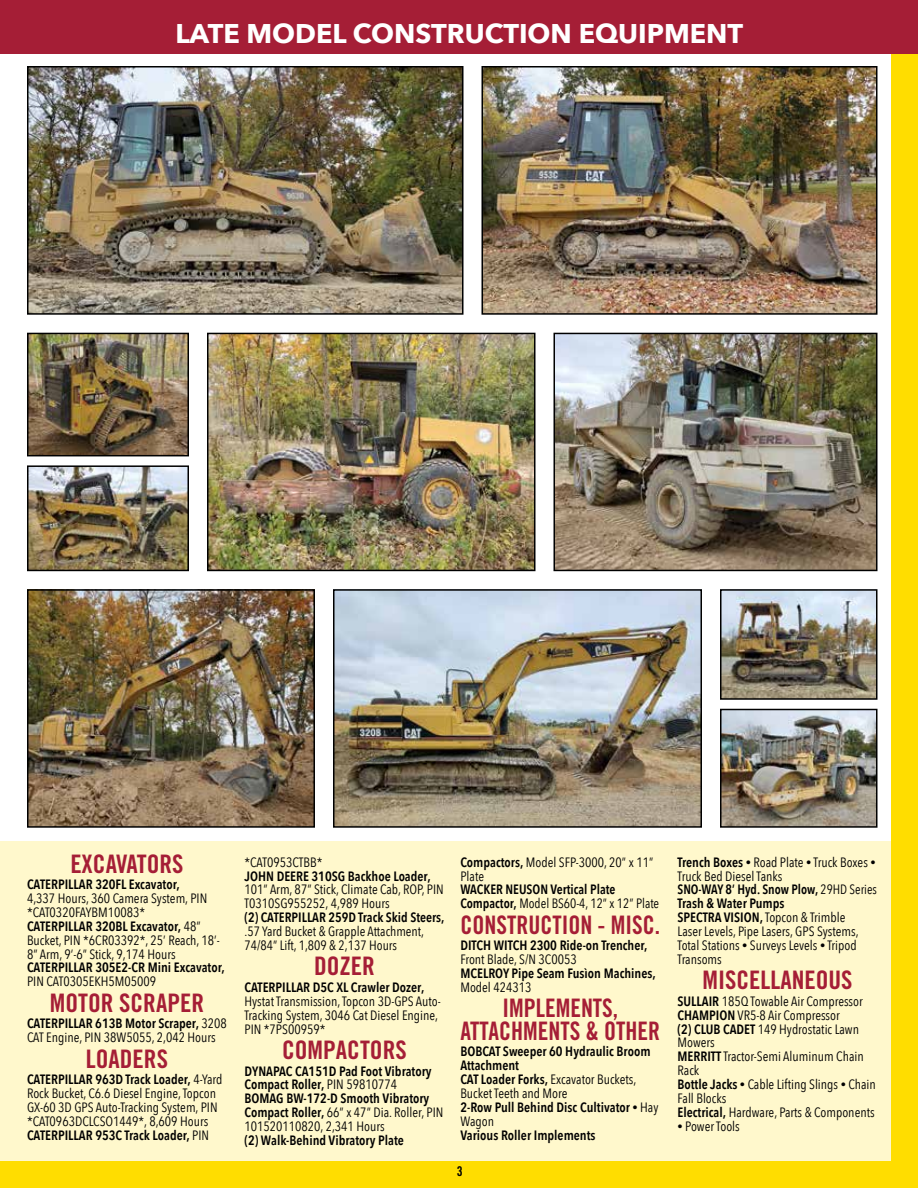
<style>
.page{position:relative;width:918px;height:1188px;background:#fff}
.page>*{position:absolute;margin:0;border:0;box-sizing:border-box;transform-origin:0 0}
.t1{font:700 27px "Avenir Next";color:#fff}
.t2{font:25.5px "Trade Gothic Bold Cond Twenty";color:#a51e36}
.t3{font:25.5px/22.5px "Trade Gothic Bold Cond Twenty";color:#a51e36;text-align:center;scale:.94 1}
.t4{font:13.5px/14px "Avenir Next Condensed";color:#000}
.t5{font:600 13.5px/14px "Avenir Next Condensed";color:#000}
.t6{font:13.5px "Trade Gothic Bold Cond Twenty";color:#000}
.s1{font-weight:600}
.s2{font-weight:400}
.s3{font-weight:400;font-size:10.5px}
.s4{font-size:10.5px}
</style>
<div class="page">
<div style="left:0;top:841px;width:897px;height:333px;background:#fff8cc"></div>
<div style="left:891px;top:0;width:27px;height:1188px;background:#fd0"></div>
<div style="left:0;top:1161px;width:918px;height:27px;background:#fd0"></div>
<img style="left:30px;top:592px;width:282px;height:233px">
<div style="left:27px;top:589px;width:288px;height:239px;border:2px solid #000"></div>
<img style="left:30px;top:468px;width:156px;height:100px">
<div style="left:27px;top:465px;width:162px;height:106px;border:2px solid #000"></div>
<img style="left:30px;top:336px;width:156px;height:117px">
<div style="left:27px;top:333px;width:162px;height:123px;border:2px solid #000"></div>
<img style="left:723px;top:712px;width:152px;height:113px">
<div style="left:720px;top:709px;width:158px;height:119px;border:2px solid #000"></div>
<img style="left:723px;top:592px;width:152px;height:105px">
<div style="left:720px;top:589px;width:158px;height:111px;border:2px solid #000"></div>
<img style="left:557px;top:336px;width:318px;height:232px">
<div style="left:554px;top:333px;width:324px;height:238px;border:2px solid #000"></div>
<img style="left:210px;top:336px;width:323px;height:232px">
<div style="left:207px;top:333px;width:329px;height:238px;border:2px solid #000"></div>
<img style="left:30px;top:69px;width:431px;height:243px">
<div style="left:27px;top:66px;width:437px;height:249px;border:2px solid #000"></div>
<img style="left:485px;top:69px;width:390px;height:243px">
<div style="left:482px;top:66px;width:396px;height:249px;border:2px solid #000"></div>
<img style="left:336px;top:592px;width:363px;height:233px">
<div style="left:333px;top:589px;width:369px;height:239px;border:2px solid #000"></div>
<div style="left:0;top:0;width:918px;height:54px;background:#a51e36"></div>
<h1 class="t1" style="left:175px;top:10px;width:569px">LATE MODEL CONSTRUCTION EQUIPMENT</h1>
<h2 class="t2" style="left:70px;top:848px;width:115px">EXCAVATORS</h2>
<p class="t5" style="left:27px;top:877px;width:154px">CATERPILLAR 320FL Excavator,</p>
<p class="t4" style="left:27px;top:891px;width:194px">4,337 Hours, 360 Camera System, PIN *CAT0320FAYBM10083*<br><span class="s1">CATERPILLAR 320BL Excavator,</span> 48”<br>Bucket, PIN *6CR03392*, 25’ Reach, 18’-<br>8” Arm, 9’-6” Stick, 9,174 Hours</p>
<p class="t5" style="left:27px;top:960px;width:199px">CATERPILLAR 305E2-CR Mini Excavator,</p>
<p class="t4" style="left:27px;top:974px;width:131px">PIN CAT0305EKH5M05009</p>
<h2 class="t2" style="left:50px;top:987px;width:156px">MOTOR SCRAPER</h2>
<p class="t4" style="left:27px;top:1016px;width:201px"><span class="s1">CATERPILLAR 613B Motor Scraper,</span> 3208<br>CAT Engine, PIN 38W5055, 2,042 Hours</p>
<h2 class="t2" style="left:86px;top:1043px;width:84px">LOADERS</h2>
<p class="t4" style="left:27px;top:1072px;width:197px"><span class="s1">CATERPILLAR 963D Track Loader,</span> 4-Yard Rock Bucket, C6.6 Diesel Engine, Topcon GX-60 3D GPS Auto-Tracking System, PIN *CAT0963DCLCSO1449*, 8,609 Hours <span class="s1">CATERPILLAR 953C Track Loader,</span> PIN</p>
<p class="t4" style="left:245px;top:854px;width:79px">*CAT0953CTBB*</p>
<p class="t5" style="left:245px;top:869px;width:188px">JOHN DEERE 310SG Backhoe Loader,</p>
<p class="t4" style="left:245px;top:882px;width:201px">101” Arm, 87” Stick, Climate Cab, ROP, PIN<br>T0310SG955252, 4,989 Hours</p>
<p class="t5" style="left:245px;top:910px;width:201px">(2) CATERPILLAR 259D Track Skid Steers,</p>
<p class="t4" style="left:245px;top:924px;width:181px">.57 Yard Bucket &amp; Grapple Attachment,<br>74/84” Lift, 1,809 &amp; 2,137 Hours</p>
<h2 class="t2" style="left:314px;top:951px;width:62px">DOZER</h2>
<p class="t5" style="left:245px;top:980px;width:181px">CATERPILLAR D5C XL Crawler Dozer,</p>
<p class="t4" style="left:245px;top:993px;width:198px">Hystat Transmission, Topcon 3D-GPS Auto-<br>Tracking System, 3046 Cat Diesel Engine,<br>PIN *7PS00959*</p>
<h2 class="t2" style="left:282px;top:1034px;width:126px">COMPACTORS</h2>
<p class="t5" style="left:245px;top:1064px;width:200px">DYNAPAC CA151D Pad Foot Vibratory Compact Roller, <span class="s2">PIN 59810774<br></span>BOMAG BW-172-D Smooth Vibratory Compact Roller, <span class="s2">66” x 47” Dia. Roller, PIN 101520110820, 2,341 Hours</span></p>
<p class="t5" style="left:245px;top:1133px;width:161px">(2) Walk-Behind Vibratory Plate</p>
<p class="t4" style="left:460px;top:854px;width:194px"><span class="s1">Compactors,</span> Model SFP-3000, 20” x 11”<br>Plate</p>
<p class="t5" style="left:460px;top:882px;width:200px">WACKER NEUSON Vertical Plate<br>Compactor, <span class="s2">Model BS60-4, 12” x 12” Plate</span></p>
<h2 class="t3" style="left:461px;top:913px;width:214px">CONSTRUCTION - MISC.</h2>
<p class="t5" style="left:460px;top:938px;width:189px">DITCH WITCH 2300 Ride-on Trencher,</p>
<p class="t4" style="left:460px;top:952px;width:118px">Front Blade, S/N 3C0053</p>
<p class="t5" style="left:460px;top:966px;width:197px">MCELROY Pipe Seam Fusìon Machines,</p>
<p class="t4" style="left:460px;top:980px;width:73px">Model 424313</p>
<h2 class="t3" style="left:461px;top:997px;width:214px">IMPLEMENTS,<br>ATTACHMENTS &amp; OTHER</h2>
<p class="t5" style="left:460px;top:1044px;width:200px">BOBCAT Sweeper 60 Hydraulic Broom<br>Attachment<br>CAT Loader Forks, <span class="s2">Excavator Buckets,<br>Bucket Teeth and More<br></span>2-Row Pull Behind Disc Cultivator <span class="s3">•</span> <span class="s2">Hay<br>Wagon</span></p>
<p class="t5" style="left:460px;top:1128px;width:137px">Various Roller Implements</p>
<p class="t6" style="left:457px;top:1163px;width:7px">3</p>
<p class="t4" style="left:678px;top:854px;width:201px"><span class="s1">Trench Boxes</span> <span class="s4">•</span> Road Plate <span class="s4">•</span> Truck Boxes <span class="s4">•<br></span>Truck Bed Diesel Tanks<br><span class="s1">SNO-WAY 8’ Hyd. Snow Plow,</span> 29HD Series<br><span class="s1">Trash &amp; Water Pumps<br>SPECTRA VISION,</span> Topcon &amp; Trimble<br>Laser Levels, Pipe Lasers, GPS Systems,<br>Total Stations <span class="s4">•</span> Surveys Levels <span class="s4">•</span> Tripod<br>Transoms</p>
<h2 class="t2" style="left:702px;top:965px;width:152px">MISCELLANEOUS</h2>
<p class="t4" style="left:678px;top:993px;width:200px"><span class="s1">SULLAIR</span> 185Q Towable Air Compressor<br><span class="s1">CHAMPION</span> VR5-8 Air Compressor<br><span class="s1">(2) CLUB CADET</span> 149 Hydrostatic Lawn<br>Mowers<br><span class="s1">MERRITT</span> Tractor-Semi Aluminum Chain<br>Rack<br><span class="s1">Bottle Jacks</span> <span class="s4">•</span> Cable Lifting Slings <span class="s4">•</span> Chain<br>Fall Blocks<br><span class="s1">Electrical,</span> Hardware, Parts &amp; Components</p>
<p class="t4" style="left:678px;top:1118px;width:64px"><span class="s4">•</span> Power Tools</p>
</div>
